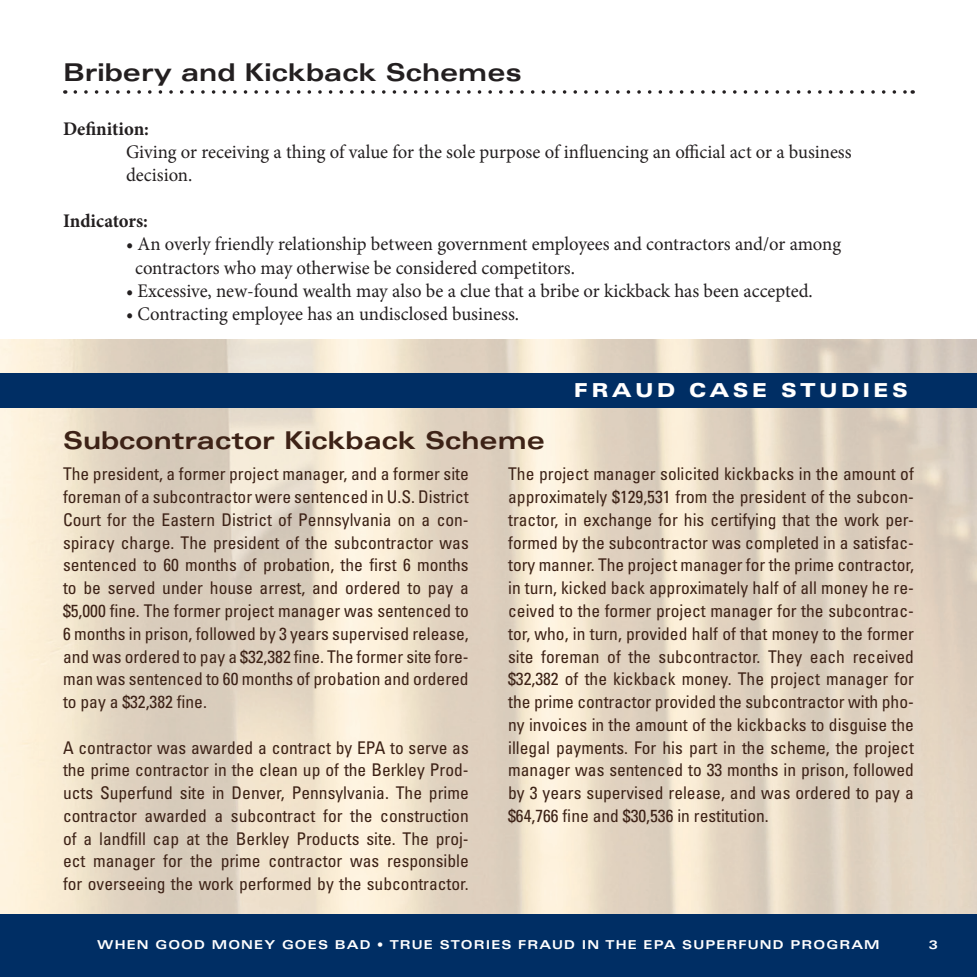
<style>
.page{position:relative;width:977px;height:977px;background:#fff}
.page>*{position:absolute;margin:0;border:0;box-sizing:border-box;transform-origin:0 0}
.case_study_headline{font:700 expanded 24.5px "Univers LT Std";color:#3d2216}
.headers_14pts_black{font:700 expanded 24.5px "Univers LT Std";color:#231f20}
.body_text{font:19.25px/23.1px "Minion Pro";color:#231f20}
.body_text-2{font:700 19.25px "Minion Pro";color:#231f20}
.t1{font:900 expanded 19.25px "Univers LT Std";letter-spacing:.17em;color:#fff}
.case_study_test{font:condensed 17.5px/22.8px "Univers LT Std";color:#3d2216;text-align:justify}
.t2{font:700 expanded 12.25px "Univers LT Std";letter-spacing:.09em;color:#fff}
.t3{font:700 expanded 12.25px "Univers LT Std";color:#fff}
</style>
<div class="page">
<div style="left:0;top:914px;width:976px;height:62px;background:#002e64"></div>
<svg style="left:75px;top:90px;width:838px;height:4px"></svg>
<img style="left:0;top:340px;width:976px;height:574px">
<div style="left:0;top:373px;width:976px;height:34px;background:#002e64"></div>
<p class="headers_14pts_black" style="left:63px;top:58px;width:460px">B RIBERY AND KICKBACK SCHEMES</p>
<p class="body_text-2" style="left:63px;top:115px;width:87px">Definition:</p>
<p class="body_text" style="left:126px;top:140px;width:727px">Giving or receiving a thing of value for the sole purpose of influencing an official act or a business decision.</p>
<p class="body_text-2" style="left:63px;top:208px;width:86px">Indicators:</p>
<p class="body_text" style="left:126px;top:233px;width:716px">• An overly friendly relationship between government employees and contractors and/or among</p>
<p class="body_text" style="left:135px;top:256px;width:441px">contractors who may otherwise be considered competitors.</p>
<p class="body_text" style="left:126px;top:279px;width:688px">• Excessive, new-found wealth may also be a clue that a bribe or kickback has been accepted.</p>
<p class="body_text" style="left:126px;top:302px;width:394px">• Contracting employee has an undisclosed business.</p>
<p class="case_study_headline" style="left:63px;top:426px;width:483px">SUBCONTRACTOR KICKBACK SCHEME</p>
<p class="t1" style="left:574px;top:379px;width:335px">FRAUD CASE STUDIES</p>
<p class="case_study_test" style="left:63px;top:462px;width:407px">The president, a former project manager, and a former site foreman of a subcontractor were sentenced in U.S. District Court for the Eastern District of Pennsylvania on a con&shy;spiracy charge. The president of the subcontractor was sentenced to 60 months of probation, the first 6 months to be served under house arrest, and ordered to pay a $5,000 fine. The former project manager was sentenced to 6 months in prison, followed by 3 years supervised release, and was ordered to pay a $32,382 fine. The former site fore&shy;man was sentenced to 60 months of probation and ordered to pay a $32,382 fine.</p>
<p class="case_study_test" style="left:63px;top:735px;width:407px">A contractor was awarded a contract by EPA to serve as the prime contractor in the clean up of the Berkley Prod&shy;ucts Superfund site in Denver, Pennsylvania. The prime contractor awarded a subcontract for the construction of a landfill cap at the Berkley Products site. The proj&shy;ect manager for the prime contractor was responsible for overseeing the work performed by the subcontractor.</p>
<p class="case_study_test" style="left:508px;top:462px;width:407px">The project manager solicited kickbacks in the amount of approximately $129,531 from the president of the subcon&shy;tractor, in exchange for his certifying that the work per&shy;formed by the subcontractor was completed in a satisfac&shy;tory manner. The project manager for the prime contractor, in turn, kicked back approximately half of all money he re&shy;ceived to the former project manager for the subcontrac&shy;tor, who, in turn, provided half of that money to the former site foreman of the subcontractor. They each received $32,382 of the kickback money. The project manager for the prime contractor provided the subcontractor with pho&shy;ny invoices in the amount of the kickbacks to disguise the illegal payments. For his part in the scheme, the project manager was sentenced to 33 months in prison, followed by 3 years supervised release, and was ordered to pay a $64,766 fine and $30,536 in restitution.</p>
<p class="t2" style="left:97px;top:937px;width:783px">WHEN GOOD MONEY GOES BAD • TRUE STORIES FRAUD IN THE EPA SUPERFUND PROGRAM</p>
<p class="t3" style="left:928px;top:937px;width:11px">3</p>
</div>
